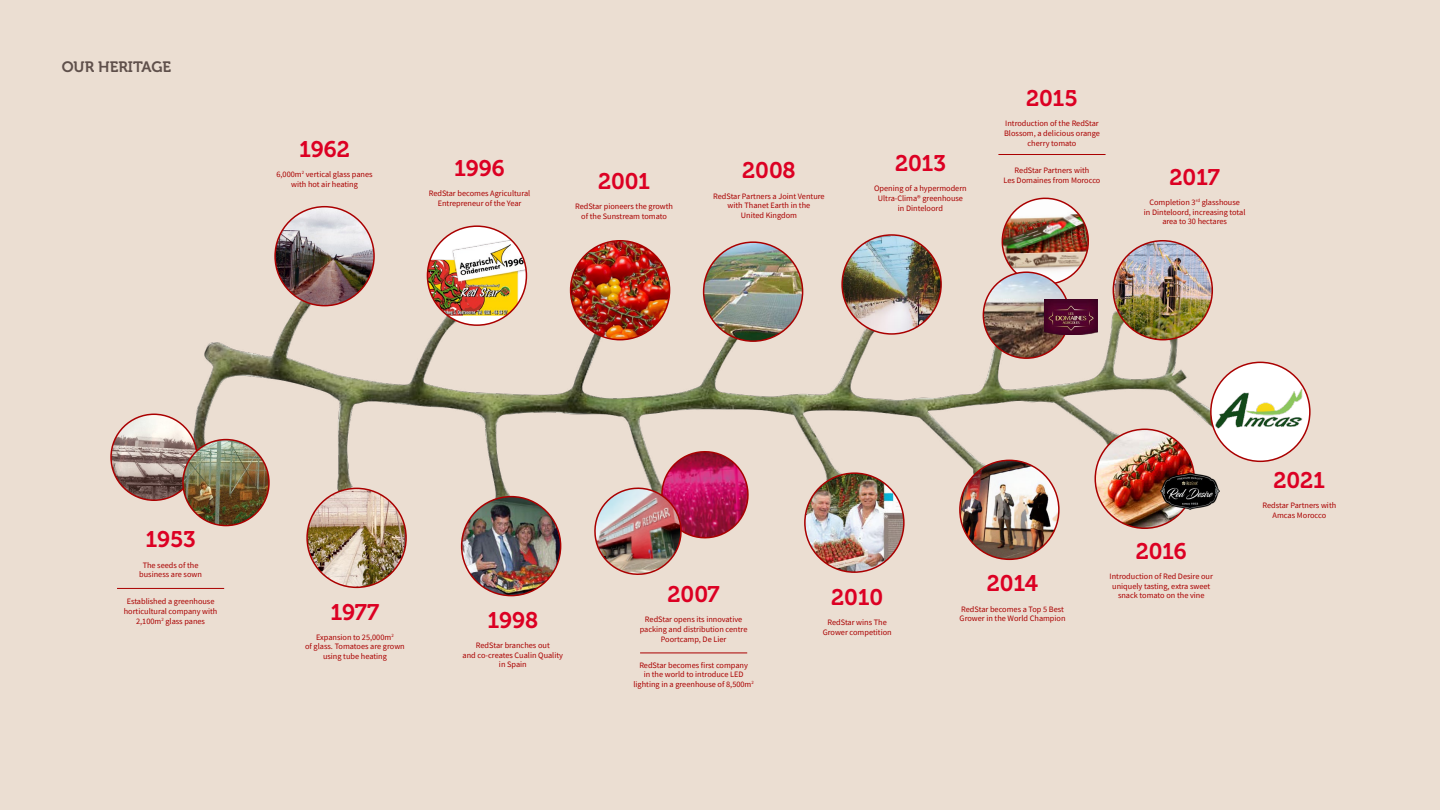
<style>
.page{position:relative;width:1440px;height:810px;background:#ebded2}
.page>*{position:absolute;margin:0;border:0;box-sizing:border-box;transform-origin:0 0}
.t1{font:22.5px "Museo 700";letter-spacing:-.005em;color:#dc0023}
.t2{font:15px "Museo 700";color:#5f504b}
.t3{font:8.25px/9.8px "Source Sans Pro";color:#a00;text-align:center}
</style>
<div class="page">
<img style="left:110px;top:255px;width:1201px;height:310px">
<img style="left:805px;top:473px;width:99px;height:99px;border-radius:49px">
<div style="left:804px;top:472px;width:101px;height:101px;border:2px solid #a00;border-radius:50%"></div>
<img style="left:960px;top:460px;width:99px;height:99px;border-radius:49px">
<div style="left:959px;top:460px;width:101px;height:100px;border:2px solid #a00;border-radius:50%"></div>
<img style="left:1095px;top:429px;width:99px;height:99px;border-radius:49px">
<div style="left:1095px;top:429px;width:100px;height:100px;border:2px solid #a00;border-radius:50%"></div>
<div style="left:1211px;top:362px;width:99px;height:99px;background:#fff;border-radius:50%"></div>
<img style="left:1215px;top:380px;width:94px;height:60px">
<div style="left:1210px;top:362px;width:101px;height:100px;border:2px solid #a00;border-radius:50%"></div>
<img style="left:1161px;top:473px;width:59px;height:36px">
<img style="left:111px;top:414px;width:86px;height:86px;border-radius:43px">
<div style="left:110px;top:414px;width:88px;height:87px;border:2px solid #a00;border-radius:50%"></div>
<img style="left:1000px;top:197px;width:90px;height:89px">
<img style="left:275px;top:207px;width:99px;height:99px;border-radius:49px">
<div style="left:274px;top:206px;width:101px;height:100px;border:2px solid #a00;border-radius:50%"></div>
<div style="left:427px;top:226px;width:99px;height:99px;background:#fff;border-radius:50%"></div>
<img style="left:427px;top:236px;width:99px;height:80px">
<div style="left:427px;top:225px;width:100px;height:101px;border:2px solid #a00;border-radius:50%"></div>
<img style="left:571px;top:241px;width:99px;height:99px;border-radius:49px">
<div style="left:570px;top:240px;width:100px;height:100px;border:2px solid #a00;border-radius:50%"></div>
<img style="left:704px;top:242px;width:99px;height:99px;border-radius:49px">
<div style="left:703px;top:241px;width:100px;height:101px;border:2px solid #a00;border-radius:50%"></div>
<img style="left:842px;top:235px;width:99px;height:99px;border-radius:49px">
<div style="left:841px;top:234px;width:101px;height:101px;border:2px solid #a00;border-radius:50%"></div>
<img style="left:1113px;top:241px;width:99px;height:99px;border-radius:49px">
<div style="left:1113px;top:240px;width:100px;height:100px;border:2px solid #a00;border-radius:50%"></div>
<img style="left:307px;top:488px;width:99px;height:99px;border-radius:49px">
<div style="left:306px;top:488px;width:101px;height:100px;border:2px solid #a00;border-radius:50%"></div>
<img style="left:462px;top:497px;width:99px;height:99px;border-radius:49px">
<div style="left:461px;top:496px;width:100px;height:100px;border:2px solid #a00;border-radius:50%"></div>
<img style="left:183px;top:440px;width:86px;height:86px;border-radius:43px">
<div style="left:182px;top:439px;width:88px;height:87px;border:2px solid #a00;border-radius:50%"></div>
<img style="left:983px;top:272px;width:87px;height:86px">
<div style="left:982px;top:271px;width:88px;height:88px;border:2px solid #a00;border-radius:50%"></div>
<img style="left:1045px;top:300px;width:53px;height:34px">
<img style="left:592px;top:445px;width:163px;height:130px">
<hr style="left:998px;top:154px;width:108px;height:1px;background:#a00">
<hr style="left:117px;top:588px;width:107px;height:1px;background:#a00">
<hr style="left:640px;top:653px;width:107px;height:1px;background:#a00">
<h2 class="t2" style="left:62px;top:58px;width:111px">OUR HERITAGE</h2>
<h1 class="t1" style="left:299px;top:137px;width:52px">1962</h1>
<p class="t3" style="left:276px;top:169px;width:98px">6,000m<sup>2</sup> vertical glass panes with hot air heating</p>
<h1 class="t1" style="left:454px;top:156px;width:52px">1996</h1>
<p class="t3" style="left:429px;top:189px;width:103px">RedStar becomes Agricultural<br>Entrepreneur of the Year</p>
<h1 class="t1" style="left:742px;top:158px;width:55px">2008</h1>
<h1 class="t1" style="left:895px;top:151px;width:52px">2013</h1>
<h1 class="t1" style="left:598px;top:169px;width:54px">2001</h1>
<p class="t3" style="left:575px;top:202px;width:100px">RedStar pioneers the growth of the Sunstream tomato</p>
<p class="t3" style="left:713px;top:191px;width:113px">RedStar Partners a Joint Venture with Thanet Earth in the<br>United Kingdom</p>
<p class="t3" style="left:874px;top:184px;width:94px">Opening of a hypermodern<br>Ultra-Clima® greenhouse in Dinteloord</p>
<h1 class="t1" style="left:1026px;top:86px;width:53px">2015</h1>
<p class="t3" style="left:1004px;top:119px;width:97px">Introduction of the RedStar<br>Blossom, a delicious orange cherry tomato</p>
<p class="t3" style="left:1004px;top:165px;width:98px">RedStar Partners with<br>Les Domaines from Morocco</p>
<h1 class="t1" style="left:1170px;top:164px;width:52px">2017</h1>
<p class="t3" style="left:1144px;top:197px;width:103px">Completion 3<sup>rd</sup> glasshouse<br>in Dinteloord, increasing total area to 30 hectares</p>
<h1 class="t1" style="left:145px;top:527px;width:52px">1953</h1>
<p class="t3" style="left:139px;top:560px;width:64px">The seeds of the business are sown</p>
<p class="t3" style="left:124px;top:597px;width:95px">Established a greenhouse horticultural company with<br>2,100m<sup>2</sup> glass panes</p>
<h1 class="t1" style="left:331px;top:599px;width:50px">1977</h1>
<h1 class="t1" style="left:488px;top:607px;width:52px">1998</h1>
<p class="t3" style="left:305px;top:632px;width:101px">Expansion to 25,000m<sup>2<br></sup>of glass. Tomatoes are grown using tube heating</p>
<p class="t3" style="left:463px;top:640px;width:102px">RedStar branches out<br>and co-creates Cualin Quality in Spain</p>
<h1 class="t1" style="left:668px;top:582px;width:54px">2007</h1>
<h1 class="t1" style="left:831px;top:585px;width:53px">2010</h1>
<p class="t3" style="left:640px;top:615px;width:109px">RedStar opens its innovative packing and distribution centre<br>Poortcamp, De Lier</p>
<p class="t3" style="left:633px;top:660px;width:122px">RedStar becomes first company<br>in the world to introduce LED lighting in a greenhouse of 8,500m<sup>2</sup></p>
<p class="t3" style="left:823px;top:618px;width:70px">RedStar wins The<br>Grower competition</p>
<h1 class="t1" style="left:987px;top:571px;width:53px">2014</h1>
<p class="t3" style="left:960px;top:604px;width:107px;text-align:left">RedStar becomes a Top 5 Best<br>Grower in the World Champion</p>
<h1 class="t1" style="left:1136px;top:538px;width:53px">2016</h1>
<p class="t3" style="left:1110px;top:571px;width:105px">Introduction of Red Desire our uniquely tasting, extra sweet snack tomato on the vine</p>
<h1 class="t1" style="left:1274px;top:468px;width:53px">2021</h1>
<p class="t3" style="left:1263px;top:500px;width:75px">Redstar Partners with<br>Amcas Morocco</p>
</div>
